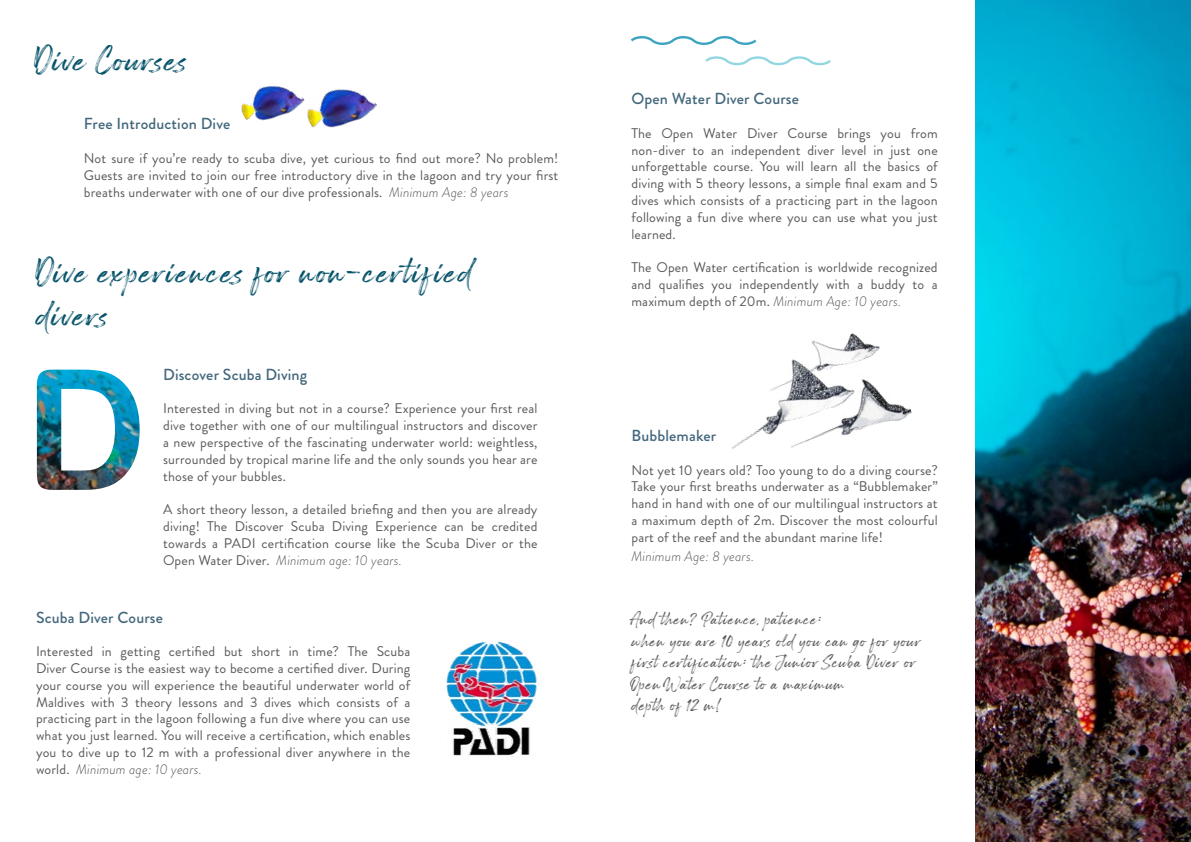
<style>
.page{position:relative;width:1191px;height:842px;background:#fff}
.page>*{position:absolute;margin:0;border:0;box-sizing:border-box;transform-origin:0 0}
.t1{font:36px/43.2px "Painted Brush";letter-spacing:.05em;color:#055269}
.t2{font:18px/21.6px "Painted Brush";letter-spacing:.05em;color:#58595b}
.t3{font:500 16px "Brandon Grotesque";letter-spacing:.01em;color:#43677c}
.t4{font:14px/16.8px "Brandon Grotesque";letter-spacing:.01em;color:#58595b;text-align:justify}
.t5{font:italic 300 14px "Brandon Grotesque";letter-spacing:.01em;color:#58595b}
.s1{font-weight:300;font-style:italic}
</style>
<div class="page">
<img style="left:37px;top:370px;width:103px;height:120px">
<img style="left:732px;top:333px;width:180px;height:116px">
<img style="left:445px;top:641px;width:92px;height:115px">
<img style="left:975px;top:0;width:216px;height:842px">
<svg style="left:631px;top:36px;width:200px;height:30px"></svg>
<img style="left:307px;top:89px;width:70px;height:39px">
<img style="left:241px;top:85px;width:64px;height:36px">
<h1 class="t1" style="left:35px;top:39px;width:153px">Dive Courses</h1>
<p class="t3" style="left:84px;top:113px;width:148px">Free Introduction Dive</p>
<p class="t4" style="left:84px;top:150px;width:476px">Not sure if you’re ready to scuba dive, yet curious to find out more? No problem!<br>Guests are invited to join our free introductory dive in the lagoon and try your first breaths underwater with one of our dive professionals. <span class="s1">Minimum Age: 8 years</span></p>
<h1 class="t1" style="left:36px;top:251px;width:437px">Dive experiences for non-certified divers</h1>
<p class="t3" style="left:163px;top:363px;width:145px">Discover Scuba Diving</p>
<p class="t4" style="left:163px;top:400px;width:376px">Interested in diving but not in a course? Experience your first real dive together with one of our multilingual instructors and discover a new perspective of the fascinating underwater world: weightless, surrounded by tropical marine life and the only sounds you hear are those of your bubbles.</p>
<p class="t4" style="left:163px;top:501px;width:376px">A short theory lesson, a detailed briefing and then you are already diving! The Discover Scuba Diving Experience can be credited towards a PADI certification course like the Scuba Diver or the Open Water Diver. <span class="s1">Minimum age: 10 years.</span></p>
<p class="t3" style="left:36px;top:606px;width:128px">Scuba Diver Course</p>
<p class="t4" style="left:36px;top:643px;width:376px">Interested in getting certified but short in time? The Scuba Diver Course is the easiest way to become a certified diver. During your course you will experience the beautiful underwater world of Maldives with 3 theory lessons and 3 dives which consists of a practicing part in the lagoon following a fun dive where you can use what you just learned. You will receive a certification, which enables you to dive up to 12 m with a professional diver anywhere in the world. <span class="s1">Minimum age: 10 years.</span></p>
<p class="t3" style="left:631px;top:88px;width:169px">Open Water Diver Course</p>
<p class="t4" style="left:631px;top:125px;width:308px">The Open Water Diver Course brings you from non-diver to an independent diver level in just one unforgettable course. You will learn all the basics of diving with 5 theory lessons, a simple final exam and 5 dives which consists of a practicing part in the lagoon following a fun dive where you can use what you just learned.</p>
<p class="t4" style="left:631px;top:259px;width:308px">The Open Water certification is worldwide recognized and qualifies you independently with a buddy to a maximum depth of 20m. <span class="s1">Minimum Age: 10 years.</span></p>
<p class="t3" style="left:631px;top:424px;width:86px">Bubblemaker</p>
<p class="t4" style="left:631px;top:461px;width:308px">Not yet 10 years old? Too young to do a diving course?<br>Take your first breaths underwater as a “Bubblemaker” hand in hand with one of our multilingual instructors at a maximum depth of 2m. Discover the most colourful part of the reef and the abundant marine life!</p>
<p class="t5" style="left:631px;top:547px;width:124px">Minimum Age: 8 years.</p>
<p class="t2" style="left:631px;top:608px;width:290px">And then? Patience, patience:<br>when you are 10 years old you can go for your first certification: the Junior Scuba Diver or<br>Open Water Course to a maximum<br>depth of 12 m!</p>
</div>
